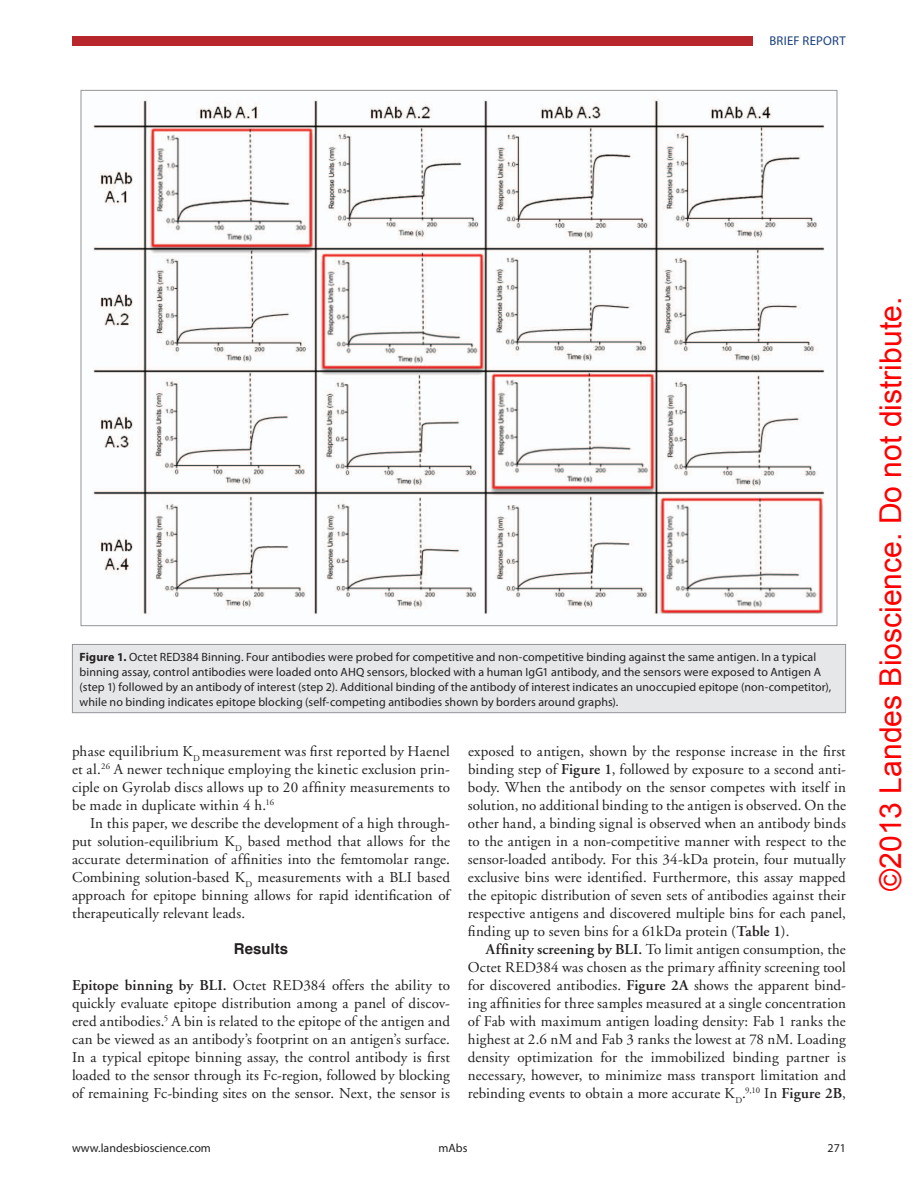
<style>
.page{position:relative;width:918px;height:1188px;background:#fff}
.page>*{position:absolute;margin:0;border:0;box-sizing:border-box;transform-origin:0 0}
.t1{font:30.15px "Arial";color:#f00}
.t2{font:15px/18px "Adobe Garamond";letter-spacing:.005em;color:#231f20;text-align:justify}
.t3{font:700 15px "Helvetica";color:#231f20}
.t4{font:12.75px "Myriad Pro";letter-spacing:.02em;color:#193f7c}
.t5{font:12px/15px "Myriad Pro";letter-spacing:.005em;color:#231f20}
.s1{font-weight:700}
.s2{font-weight:600}
</style>
<div class="page">
<div style="left:72px;top:36px;width:680px;height:10px;background:#b7262b"></div>
<img style="left:93px;top:100px;width:732px;height:515px">
<div style="left:72px;top:644px;width:774px;height:69px;background:#e6e7e9"></div>
<div style="left:72px;top:644px;width:774px;height:69px;border:1px solid #939598"></div>
<p class="t4" style="left:769px;top:33px;width:78px">Brief Report</p>
<p class="t5" style="left:80px;top:649px;width:753px"><span class="s1">Figure 1.</span> Octet RED384 Binning. Four antibodies were probed for competitive and non-competitive binding against the same antigen. In a typical binning assay, control antibodies were loaded onto AHQ sensors, blocked with a human IgG1 antibody, and the sensors were exposed to Antigen A (step 1) followed by an antibody of interest (step 2). Additional binding of the antibody of interest indicates an unoccupied epitope (non-competitor), while no binding indicates epitope blocking (self-competing antibodies shown by borders around graphs).</p>
<p class="t2" style="left:72px;top:743px;width:379px">phase equilibrium K<sub>D</sub> measurement was first reported by Haenel et al.<sup>26</sup> A newer technique employing the kinetic exclusion prin&shy;ciple on Gyrolab discs allows up to 20 affinity measurements to be made in duplicate within 4 h.<sup>16</sup></p>
<p class="t2" style="left:72px;top:815px;width:379px;text-indent:18px">In this paper, we describe the development of a high through&shy;put solution-equilibrium K<sub>D</sub> based method that allows for the accurate determination of affinities into the femtomolar range.<br>Combining solution-based K<sub>D</sub> measurements with a BLI based approach for epitope binning allows for rapid identification of therapeutically relevant leads.</p>
<p class="t3" style="left:234px;top:937px;width:56px">Results</p>
<p class="t2" style="left:72px;top:977px;width:379px"><span class="s2">Epitope binning by BLI.</span> Octet RED384 offers the ability to quickly evaluate epitope distribution among a panel of discov&shy;ered antibodies.<sup>5</sup> A bin is related to the epitope of the antigen and can be viewed as an antibody’s footprint on an antigen’s surface.<br>In a typical epitope binning assay, the control antibody is first loaded to the sensor through its Fc-region, followed by blocking of remaining Fc-binding sites on the sensor. Next, the sensor is</p>
<p class="t2" style="left:468px;top:743px;width:380px">exposed to antigen, shown by the response increase in the first binding step of <span class="s2">Figure 1</span>, followed by exposure to a second anti&shy;body. When the antibody on the sensor competes with itself in solution, no additional binding to the antigen is observed. On the other hand, a binding signal is observed when an antibody binds to the antigen in a non-competitive manner with respect to the sensor-loaded antibody. For this 34-kDa protein, four mutually exclusive bins were identified. Furthermore, this assay mapped the epitopic distribution of seven sets of antibodies against their respective antigens and discovered multiple bins for each panel, finding up to seven bins for a 61kDa protein (<span class="s2">Table 1</span>).</p>
<p class="t2" style="left:468px;top:941px;width:379px;text-indent:18px"><span class="s2">Affinity screening by BLI.</span> To limit antigen consumption, the Octet RED384 was chosen as the primary affinity screening tool for discovered antibodies. <span class="s2">Figure 2A</span> shows the apparent bind&shy;ing affinities for three samples measured at a single concentration of Fab with maximum antigen loading density: Fab 1 ranks the highest at 2.6 nM and Fab 3 ranks the lowest at 78 nM. Loading density optimization for the immobilized binding partner is necessary, however, to minimize mass transport limitation and rebinding events to obtain a more accurate K<sub>D</sub>.<sup>9,10</sup> In <span class="s2">Figure 2B</span>,</p>
<p class="t5" style="left:72px;top:1140px;width:140px">www.landesbioscience.com</p>
<p class="t5" style="left:439px;top:1140px;width:30px">mAbs</p>
<p class="t5" style="left:828px;top:1140px;width:20px">271</p>
<h1 class="t1" style="left:871px;top:891px;width:595px;rotate:-90deg">©2013 Landes Bioscience. Do not distribute.</h1>
</div>
